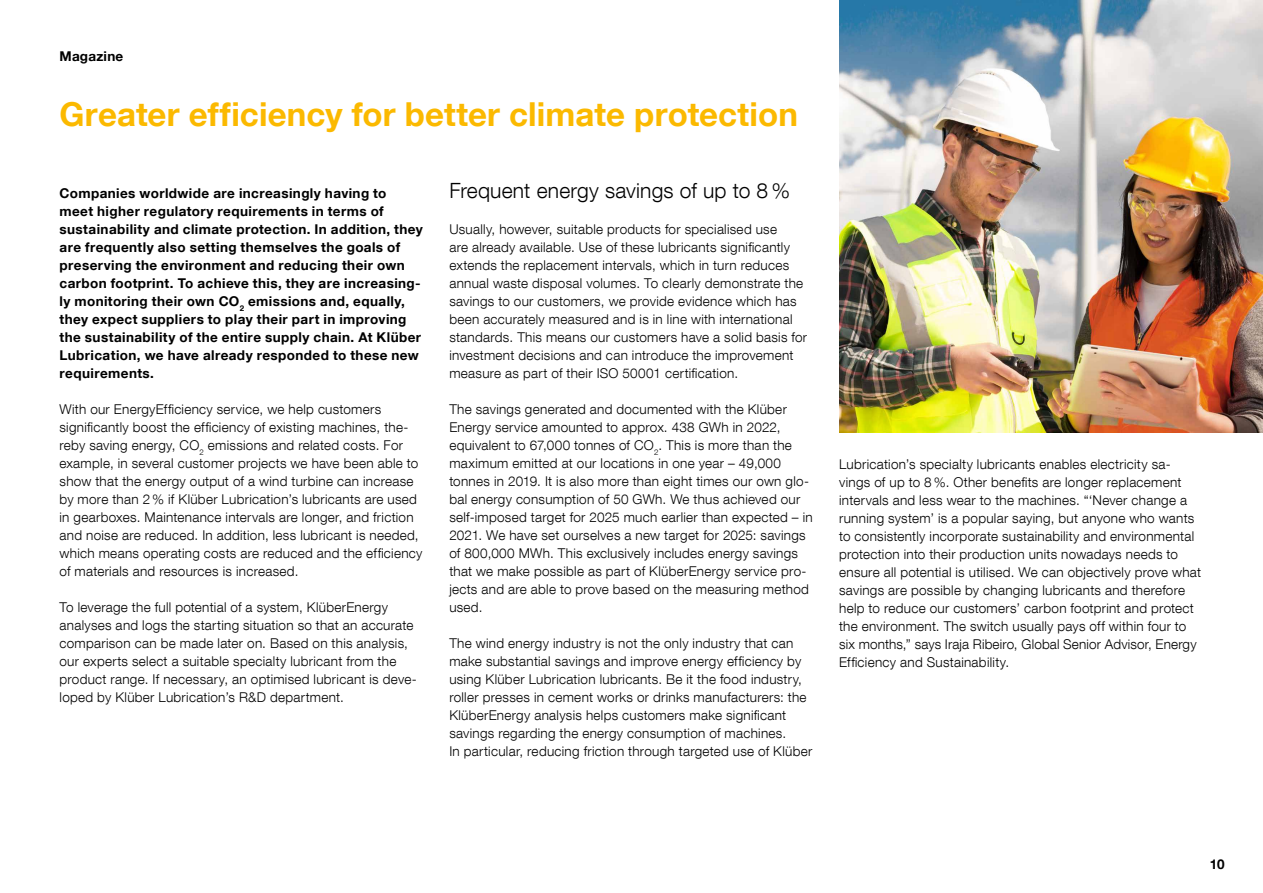
<style>
.page{position:relative;width:1263px;height:893px;background:#fff}
.page>*{position:absolute;margin:0;border:0;box-sizing:border-box;transform-origin:0 0}
.t1{font:700 33px "Helvetica Neue LT Com";letter-spacing:.005em;color:#fbb900}
.t2{font:300 21px "Helvetica Neue LT Com";letter-spacing:.01em;color:#000}
.t3{font:300 13.5px/18px "Helvetica Neue LT Com";letter-spacing:.02em;color:#000}
.t4{font:700 13.5px/18px "Helvetica Neue LT Com";letter-spacing:.03em;color:#000}
.t5{font:700 13.5px "Helvetica Neue";letter-spacing:.02em;color:#000}
</style>
<div class="page">
<img style="left:839px;top:0;width:424px;height:432px">
<p class="t5" style="left:60px;top:47px;width:65px">Magazine</p>
<h1 class="t1" style="left:60px;top:93px;width:740px">Greater efficiency for better climate protection</h1>
<p class="t4" style="left:60px;top:184px;width:365px">Companies worldwide are increasingly having to meet higher regulatory requirements in terms of sustainability and climate protection. In addition, they are frequently also setting themselves the goals of preserving the environment and reducing their own carbon footprint. To achieve this, they are increasing&shy;ly monitoring their own CO<sub>2</sub> emissions and, equally, they expect suppliers to play their part in improving the sustainability of the entire supply chain. At Klüber Lubrication, we have already responded to these new requirements.</p>
<p class="t3" style="left:60px;top:400px;width:364px">With our EnergyEfficiency service, we help customers significantly boost the efficiency of existing machines, the&shy;reby saving energy, CO<sub>2</sub> emissions and related costs. For example, in several customer projects we have been able to show that the energy output of a wind turbine can increase by more than 2% if Klüber Lubrication’s lubricants are used in gearboxes. Maintenance intervals are longer, and friction and noise are reduced. In addition, less lubricant is needed, which means operating costs are reduced and the efficiency of materials and resources is increased.</p>
<p class="t3" style="left:60px;top:598px;width:359px">To leverage the full potential of a system, KlüberEnergy analyses and logs the starting situation so that an accurate comparison can be made later on. Based on this analysis, our experts select a suitable specialty lubricant from the product range. If necessary, an optimised lubricant is deve&shy;loped by Klüber Lubrication’s R&amp;D department.</p>
<h2 class="t2" style="left:449px;top:178px;width:342px">Frequent energy savings of up to 8%</h2>
<p class="t3" style="left:449px;top:220px;width:359px">Usually, however, suitable products for specialised use<br>are already available. Use of these lubricants significantly extends the replacement intervals, which in turn reduces annual waste disposal volumes. To clearly demonstrate the savings to our customers, we provide evidence which has been accurately measured and is in line with international standards. This means our customers have a solid basis for investment decisions and can introduce the improvement measure as part of their ISO 50001 certification.</p>
<p class="t3" style="left:449px;top:400px;width:365px">The savings generated and documented with the Klüber Energy service amounted to approx. 438 GWh in 2022, equivalent to 67,000 tonnes of CO<sub>2</sub>. This is more than the maximum emitted at our locations in one year – 49,000 tonnes in 2019. It is also more than eight times our own glo&shy;bal energy consumption of 50 GWh. We thus achieved our self-imposed target for 2025 much earlier than expected – in 2021. We have set ourselves a new target for 2025: savings of 800,000 MWh. This exclusively includes energy savings that we make possible as part of KlüberEnergy service pro&shy;jects and are able to prove based on the measuring method used.</p>
<p class="t3" style="left:449px;top:634px;width:365px">The wind energy industry is not the only industry that can make substantial savings and improve energy efficiency by using Klüber Lubrication lubricants. Be it the food industry, roller presses in cement works or drinks manufacturers: the KlüberEnergy analysis helps customers make significant savings regarding the energy consumption of machines.<br>In particular, reducing friction through targeted use of Klüber</p>
<p class="t3" style="left:839px;top:454px;width:363px">Lubrication’s specialty lubricants enables electricity sa&shy;vings of up to 8%. Other benefits are longer replacement intervals and less wear to the machines. “‘Never change a running system’ is a popular saying, but anyone who wants to consistently incorporate sustainability and environmental protection into their production units nowadays needs to ensure all potential is utilised. We can objectively prove what savings are possible by changing lubricants and therefore help to reduce our customers’ carbon footprint and protect the environment. The switch usually pays off within four to six months,” says Iraja Ribeiro, Global Senior Advisor, Energy Efficiency and Sustainability.</p>
<p class="t5" style="left:1210px;top:855px;width:16px">10</p>
</div>
